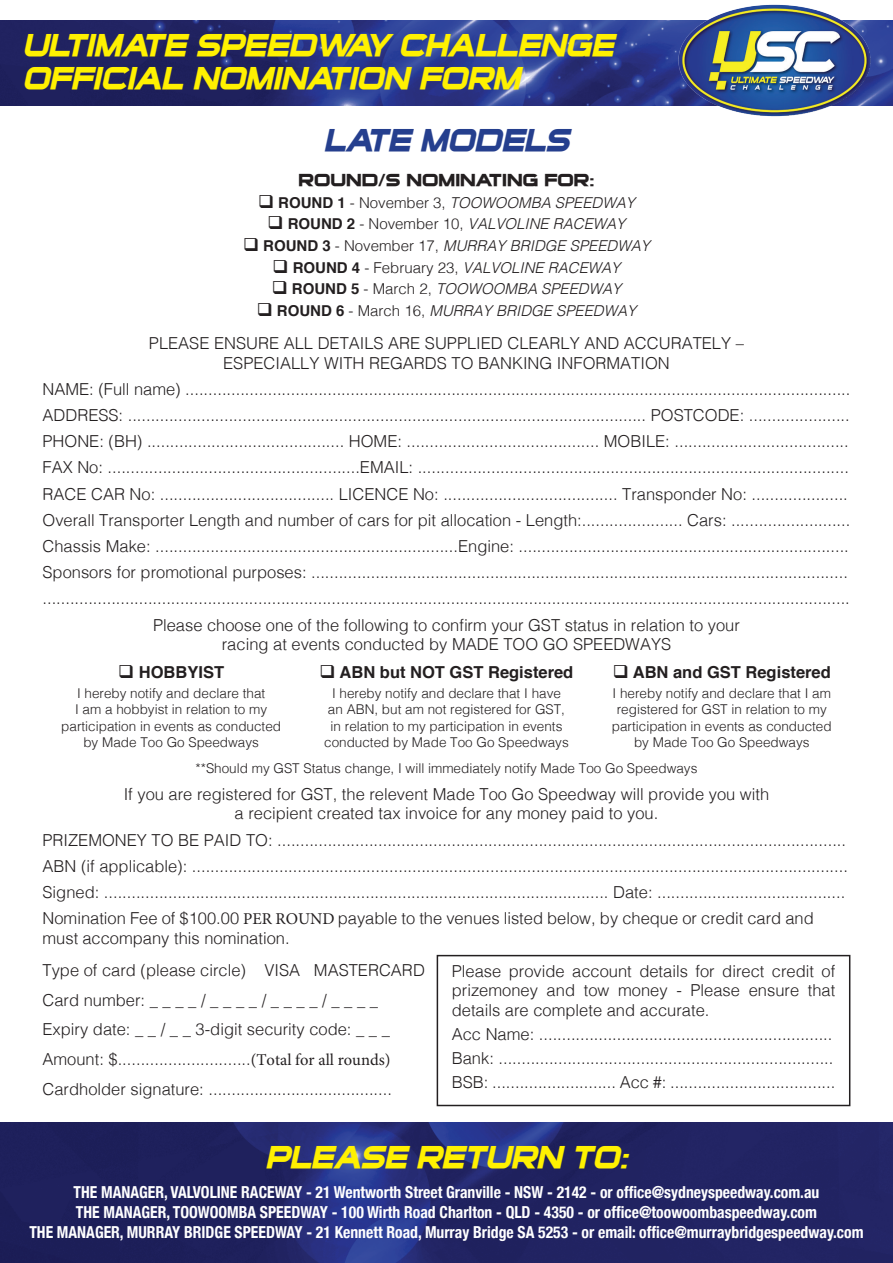
<style>
.page{position:relative;width:893px;height:1263px;background:#fff}
.page>*{position:absolute;margin:0;border:0;box-sizing:border-box;transform-origin:0 0}
.t1{font:italic 700 30px/33px "Sui Generis";color:#fff101}
.t2{font:italic 700 30px "Sui Generis";color:#253f8e}
.t3{font:300 16.5px/26.2px "Helvetica";color:#231f20;text-align:center}
.t4{font:700 condensed 16.5px/19.8px "Helvetica Neue";color:#fff;text-align:center;scale:.95 1}
.t5{font:700 16.5px "Helvetica";color:#231f20}
.t6{font:700 16.5px "Sui Generis";color:#231f20}
.t7{font:italic 300 15px "Helvetica";color:#231f20}
.t8{font:300 13.5px/16.2px "Helvetica";color:#231f20;text-align:center}
.s1{font-weight:700;font-style:normal}
.s2{font-style:normal}
.s3{font-family:"Minion Pro";font-weight:400}
</style>
<div class="page">
<div style="left:437px;top:955px;width:413px;height:151px;border:2px solid #231f20"></div>
<img style="left:0;top:20px;width:650px;height:85px">
<img style="left:0;top:1123px;width:893px;height:140px">
<img style="left:650px;top:4px;width:243px;height:113px">
<h1 class="t1" style="left:22px;top:29px;width:592px">ULTIMATE SPEEDWAY CHALLENGE<br>OFFICIAL NOMINATION FORM</h1>
<h1 class="t2" style="left:324px;top:124px;width:247px">LATE MODELS</h1>
<p class="t6" style="left:299px;top:171px;width:297px">ROUND/S NOMINATING FOR:</p>
<p class="t7" style="left:258px;top:190px;width:378px">❑ <span class="s1">ROUND 1</span> <span class="s2">- November 3,</span> TOOWOOMBA SPEEDWAY</p>
<p class="t7" style="left:268px;top:211px;width:359px">❑ <span class="s1">ROUND 2</span> <span class="s2">- November 10,</span> VALVOLINE RACEWAY</p>
<p class="t7" style="left:243px;top:233px;width:408px">❑ <span class="s1">ROUND 3</span> <span class="s2">- November 17,</span> MURRAY BRIDGE SPEEDWAY</p>
<p class="t7" style="left:273px;top:254px;width:349px">❑ <span class="s1">ROUND 4</span> <span class="s2">- February 23,</span> VALVOLINE RACEWAY</p>
<p class="t7" style="left:272px;top:276px;width:351px">❑ <span class="s1">ROUND 5</span> <span class="s2">- March 2,</span> TOOWOOMBA SPEEDWAY</p>
<p class="t7" style="left:257px;top:298px;width:381px">❑ <span class="s1">ROUND 6</span> <span class="s2">- March 16,</span> MURRAY BRIDGE SPEEDWAY</p>
<p class="t3" style="left:149px;top:332px;width:597px;line-height:19.8px">PLEASE ENSURE ALL DETAILS ARE SUPPLIED CLEARLY AND ACCURATELY –<br>ESPECIALLY WITH REGARDS TO BANKING INFORMATION</p>
<p class="t3" style="left:43px;top:375px;width:809px">NAME: (Full name) .................................................................................................................................................<br>ADDRESS: ................................................................................................................. POSTCODE: ......................<br>PHONE: (BH) ........................................... HOME: .......................................... MOBILE: ......................................<br>FAX No: .......................................................EMAIL: ..............................................................................................<br>RACE CAR No: ...................................... LICENCE No: ...................................... Transponder No: .....................<br>Overall Transporter Length and number of cars for pit allocation - Length:...................... Cars: ..........................<br>Chassis Make: ..................................................................Engine: ........................................................................<br>Sponsors for promotional purposes: ..................................................................................................................... ................................................................................................................................................................................<br>Please choose one of the following to confirm your GST status in relation to your</p>
<p class="t3" style="left:222px;top:630px;width:451px">racing at events conducted by MADE TOO GO SPEEDWAYS</p>
<p class="t5" style="left:118px;top:658px;width:107px">❑ HOBBYIST</p>
<p class="t8" style="left:61px;top:684px;width:221px">I hereby notify and declare that<br>I am a hobbyist in relation to my participation in events as conducted by Made Too Go Speedways</p>
<p class="t5" style="left:320px;top:658px;width:255px">❑ ABN but NOT GST Registered</p>
<p class="t8" style="left:324px;top:684px;width:246px">I hereby notify and declare that I have an ABN, but am not registered for GST, in relation to my participation in events conducted by Made Too Go Speedways</p>
<p class="t5" style="left:613px;top:658px;width:220px">❑ ABN and GST Registered</p>
<p class="t8" style="left:612px;top:684px;width:221px">I hereby notify and declare that I am registered for GST in relation to my participation in events as conducted by Made Too Go Speedways</p>
<p class="t8" style="left:196px;top:759px;width:503px">**Should my GST Status change, I will immediately notify Made Too Go Speedways</p>
<p class="t3" style="left:124px;top:783px;width:647px;line-height:19.8px">If you are registered for GST, the relevent Made Too Go Speedway will provide you with a recipient created tax invoice for any money paid to you.</p>
<p class="t3" style="left:43px;top:825px;width:807px;text-align:left">PRIZEMONEY TO BE PAID TO: ............................................................................................................................<br>ABN (if applicable): ...............................................................................................................................................<br>Signed: .............................................................................................................. Date: .........................................<br>Nomination Fee of $100.00 <span class="s3">PER ROUND</span> payable to the venues listed below, by cheque or credit card and</p>
<p class="t3" style="left:43px;top:924px;width:249px">must accompany this nomination.</p>
<p class="t3" style="left:43px;top:954px;width:384px;line-height:29.7px;text-align:left">Type of card (please circle) VISA MASTERCARD Card number: _ _ _ _ / _ _ _ _ / _ _ _ _ / _ _ _ _ Expiry date: _ _ / _ _ 3-digit security code: _ _ _ Amount: $.............................<span class="s3">(Total for all rounds)<br></span>Cardholder signature: ........................................</p>
<p class="t3" style="left:452px;top:960px;width:385px;line-height:19.8px;text-align:justify">Please provide account details for direct credit of prizemoney and tow money - Please ensure that details are complete and accurate.</p>
<p class="t3" style="left:452px;top:1021px;width:385px;line-height:24px;text-align:left">Acc Name: ................................................................<br>Bank: .........................................................................<br>BSB: ........................... Acc #: ....................................</p>
<h1 class="t1" style="left:265px;top:1141px;width:364px">PLEASE RETURN TO:</h1>
<p class="t4" style="left:29px;top:1181px;width:879px">THE MANAGER, VALVOLINE RACEWAY - 21 Wentworth Street Granville - NSW - 2142 - or office@sydneyspeedway.com.au<br>THE MANAGER, TOOWOOMBA SPEEDWAY - 100 Wirth Road Charlton - QLD - 4350 - or office@toowoombaspeedway.com<br>THE MANAGER, MURRAY BRIDGE SPEEDWAY - 21 Kennett Road, Murray Bridge SA 5253 - or email: office@murraybridgespeedway.com</p>
</div>
